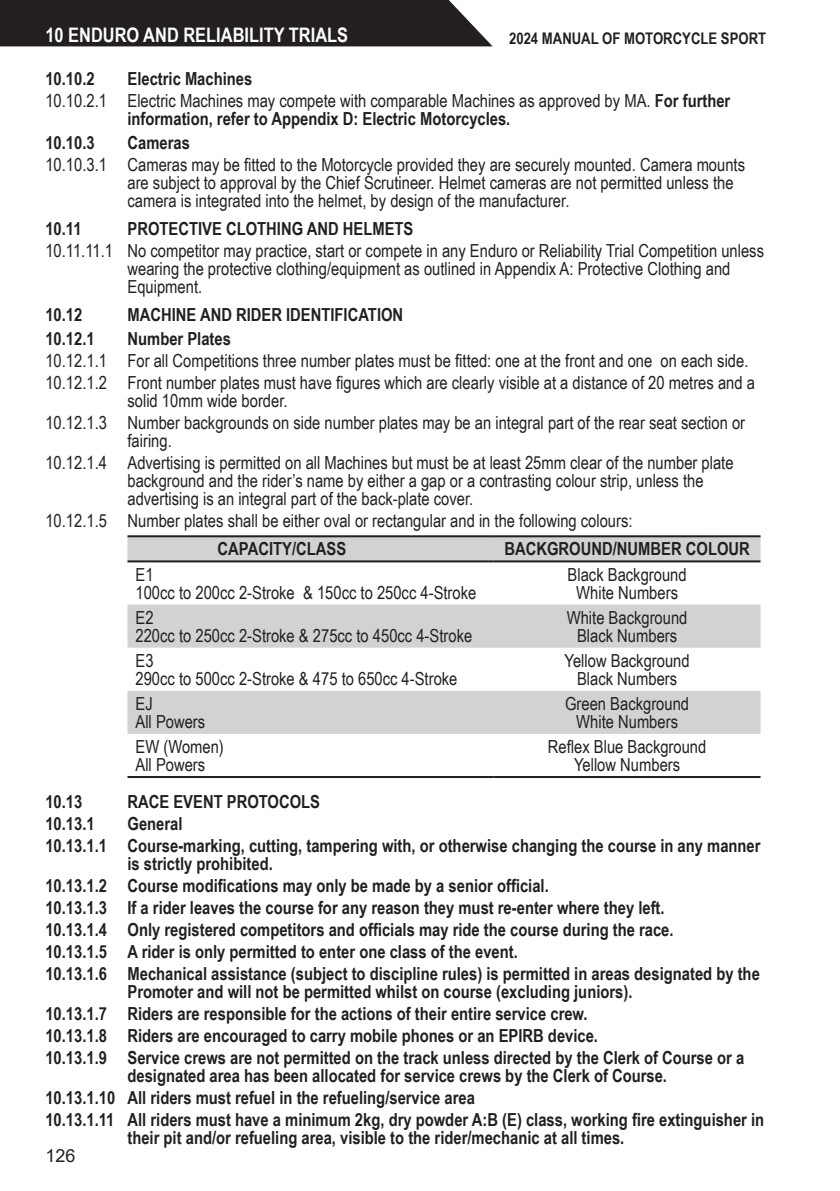
<style>
.page{position:relative;width:840px;height:1191px;background:#fff}
.page>*{position:absolute;margin:0;border:0;box-sizing:border-box;transform-origin:0 0}
.t1{font:700 20px "Arial Narrow";color:#fff}
.Heading_4{font:18px/18px "Arial Narrow";color:#231f20}
.Heading_3{font:700 18px/18px "Arial Narrow";color:#231f20}
.Table_text{font:18px "Arial Narrow";color:#231f20}
.Heading_2{font:700 18px "Arial Narrow";color:#231f20}
.Heading_4-2{font:700 18px "Arial Narrow";color:#231f20}
.t2{font:18px "Arial";color:#231f20}
.t3{font:700 16px "Arial Narrow";color:#231f20}
.s1{font-weight:700}
</style>
<div class="page">
<div style="left:0;top:0;width:492px;height:46px;background:#231f20"></div>
<svg style="left:127px;top:537px;width:633px;height:197px;fill:#d1d2d4"></svg>
<hr style="left:127px;top:535px;width:366px;height:2px;background:#231f20">
<hr style="left:493px;top:535px;width:267px;height:2px;background:#231f20">
<hr style="left:127px;top:560px;width:366px;height:2px;background:#231f20">
<hr style="left:493px;top:560px;width:267px;height:2px;background:#231f20">
<hr style="left:127px;top:776px;width:366px;height:2px;background:#231f20">
<hr style="left:493px;top:776px;width:267px;height:2px;background:#231f20">
<p class="t1" style="left:45px;top:20px;width:304px">10 ENDURO AND RELIABILITY TRIALS</p>
<p class="t3" style="left:508px;top:26px;width:258px">2024 MANUAL OF MOTORCYCLE SPORT</p>
<p class="Heading_3" style="left:45px;top:69px;width:51px">10.10.2</p>
<p class="Heading_3" style="left:127px;top:69px;width:126px">Electric Machines</p>
<p class="Heading_4" style="left:127px;top:91px;width:604px;text-indent:-82px">10.10.2.1 Electric Machines may compete with comparable Machines as approved by MA. <span class="s1">For further information, refer to Appendix D: Electric Motorcycles.</span></p>
<p class="Heading_3" style="left:45px;top:133px;width:51px">10.10.3</p>
<p class="Heading_3" style="left:127px;top:133px;width:64px">Cameras</p>
<p class="Heading_4" style="left:127px;top:155px;width:618px;text-indent:-82px">10.10.3.1 Cameras may be fitted to the Motorcycle provided they are securely mounted. Camera mounts are subject to approval by the Chief Scrutineer. Helmet cameras are not permitted unless the camera is integrated into the helmet, by design of the manufacturer.</p>
<p class="Heading_2" style="left:45px;top:215px;width:38px">10.11</p>
<p class="Heading_2" style="left:127px;top:215px;width:287px">PROTECTIVE CLOTHING AND HELMETS</p>
<p class="Heading_4" style="left:127px;top:241px;width:637px;text-indent:-82px">10.11.11.1 No competitor may practice, start or compete in any Enduro or Reliability Trial Competition unless wearing the protective clothing/equipment as outlined in Appendix A: Protective Clothing and<br>Equipment.</p>
<p class="Heading_2" style="left:45px;top:301px;width:38px">10.12</p>
<p class="Heading_2" style="left:127px;top:301px;width:277px">MACHINE AND RIDER IDENTIFICATION</p>
<p class="Heading_3" style="left:45px;top:329px;width:51px">10.12.1</p>
<p class="Heading_3" style="left:127px;top:329px;width:105px">Number Plates</p>
<p class="Heading_4" style="left:45px;top:351px;width:704px">10.12.1.1 For all Competitions three number plates must be fitted: one at the front and one on each side.</p>
<p class="Heading_4" style="left:127px;top:373px;width:628px;text-indent:-82px">10.12.1.2 Front number plates must have figures which are clearly visible at a distance of 20 metres and a solid 10mm wide border.</p>
<p class="Heading_4" style="left:127px;top:413px;width:618px;text-indent:-82px">10.12.1.3 Number backgrounds on side number plates may be an integral part of the rear seat section or fairing.</p>
<p class="Heading_4" style="left:127px;top:453px;width:607px;text-indent:-82px">10.12.1.4 Advertising is permitted on all Machines but must be at least 25mm clear of the number plate background and the rider’s name by either a gap or a contrasting colour strip, unless the advertising is an integral part of the back-plate cover.</p>
<p class="Heading_4" style="left:45px;top:511px;width:588px">10.12.1.5 Number plates shall be either oval or rectangular and in the following colours:</p>
<p class="Heading_4-2" style="left:217px;top:535px;width:130px">CAPACITY/CLASS</p>
<p class="Heading_4-2" style="left:504px;top:535px;width:247px">BACKGROUND/NUMBER COLOUR</p>
<p class="Table_text" style="left:135px;top:561px;width:20px">E1</p>
<p class="Table_text" style="left:135px;top:579px;width:342px">100cc to 200cc 2-Stroke &amp; 150cc to 250cc 4-Stroke</p>
<p class="Table_text" style="left:567px;top:561px;width:120px">Black Background</p>
<p class="Table_text" style="left:576px;top:579px;width:103px">White Numbers</p>
<p class="Table_text" style="left:135px;top:604px;width:20px">E2</p>
<p class="Table_text" style="left:135px;top:622px;width:338px">220cc to 250cc 2-Stroke &amp; 275cc to 450cc 4-Stroke</p>
<p class="Table_text" style="left:566px;top:604px;width:122px">White Background</p>
<p class="Table_text" style="left:576px;top:622px;width:102px">Black Numbers</p>
<p class="Table_text" style="left:135px;top:647px;width:20px">E3</p>
<p class="Table_text" style="left:135px;top:665px;width:323px">290cc to 500cc 2-Stroke &amp; 475 to 650cc 4-Stroke</p>
<p class="Table_text" style="left:564px;top:647px;width:126px">Yellow Background</p>
<p class="Table_text" style="left:576px;top:665px;width:102px">Black Numbers</p>
<p class="Table_text" style="left:135px;top:690px;width:19px">EJ</p>
<p class="Table_text" style="left:135px;top:708px;width:71px">All Powers</p>
<p class="Table_text" style="left:565px;top:690px;width:125px">Green Background</p>
<p class="Table_text" style="left:576px;top:708px;width:103px">White Numbers</p>
<p class="Table_text" style="left:135px;top:733px;width:90px">EW (Women)</p>
<p class="Table_text" style="left:135px;top:751px;width:71px">All Powers</p>
<p class="Table_text" style="left:547px;top:733px;width:160px">Reflex Blue Background</p>
<p class="Table_text" style="left:573px;top:751px;width:108px">Yellow Numbers</p>
<p class="Heading_2" style="left:45px;top:788px;width:38px">10.13</p>
<p class="Heading_2" style="left:127px;top:788px;width:194px">RACE EVENT PROTOCOLS</p>
<p class="Heading_3" style="left:45px;top:814px;width:51px">10.13.1</p>
<p class="Heading_3" style="left:127px;top:814px;width:56px">General</p>
<p class="Heading_3" style="left:127px;top:836px;width:634px;text-indent:-82px">10.13.1.1 Course-marking, cutting, tampering with, or otherwise changing the course in any manner is strictly prohibited.</p>
<p class="Heading_3" style="left:45px;top:876px;width:504px">10.13.1.2 Course modifications may only be made by a senior official.</p>
<p class="Heading_3" style="left:45px;top:898px;width:618px">10.13.1.3 If a rider leaves the course for any reason they must re-enter where they left.</p>
<p class="Heading_3" style="left:45px;top:920px;width:629px">10.13.1.4 Only registered competitors and officials may ride the course during the race.</p>
<p class="Heading_3" style="left:45px;top:942px;width:471px">10.13.1.5 A rider is only permitted to enter one class of the event.</p>
<p class="Heading_3" style="left:127px;top:964px;width:633px;text-indent:-82px">10.13.1.6 Mechanical assistance (subject to discipline rules) is permitted in areas designated by the<br>Promoter and will not be permitted whilst on course (excluding juniors).</p>
<p class="Heading_3" style="left:45px;top:1004px;width:541px">10.13.1.7 Riders are responsible for the actions of their entire service crew.</p>
<p class="Heading_3" style="left:45px;top:1026px;width:551px">10.13.1.8 Riders are encouraged to carry mobile phones or an EPIRB device.</p>
<p class="Heading_3" style="left:45px;top:1048px;width:700px;text-align:center">10.13.1.9 Service crews are not permitted on the track unless directed by the Clerk of Course or a designated area has been allocated for service crews by the Clerk of Course.</p>
<p class="Heading_3" style="left:45px;top:1088px;width:431px">10.13.1.10 All riders must refuel in the refueling/service area</p>
<p class="Heading_3" style="left:127px;top:1110px;width:638px;text-indent:-82px">10.13.1.11 All riders must have a minimum 2kg, dry powder A:B (E) class, working fire extinguisher in their pit and/or refueling area, visible to the rider/mechanic at all times.</p>
<p class="t2" style="left:45px;top:1142px;width:32px">126</p>
</div>
